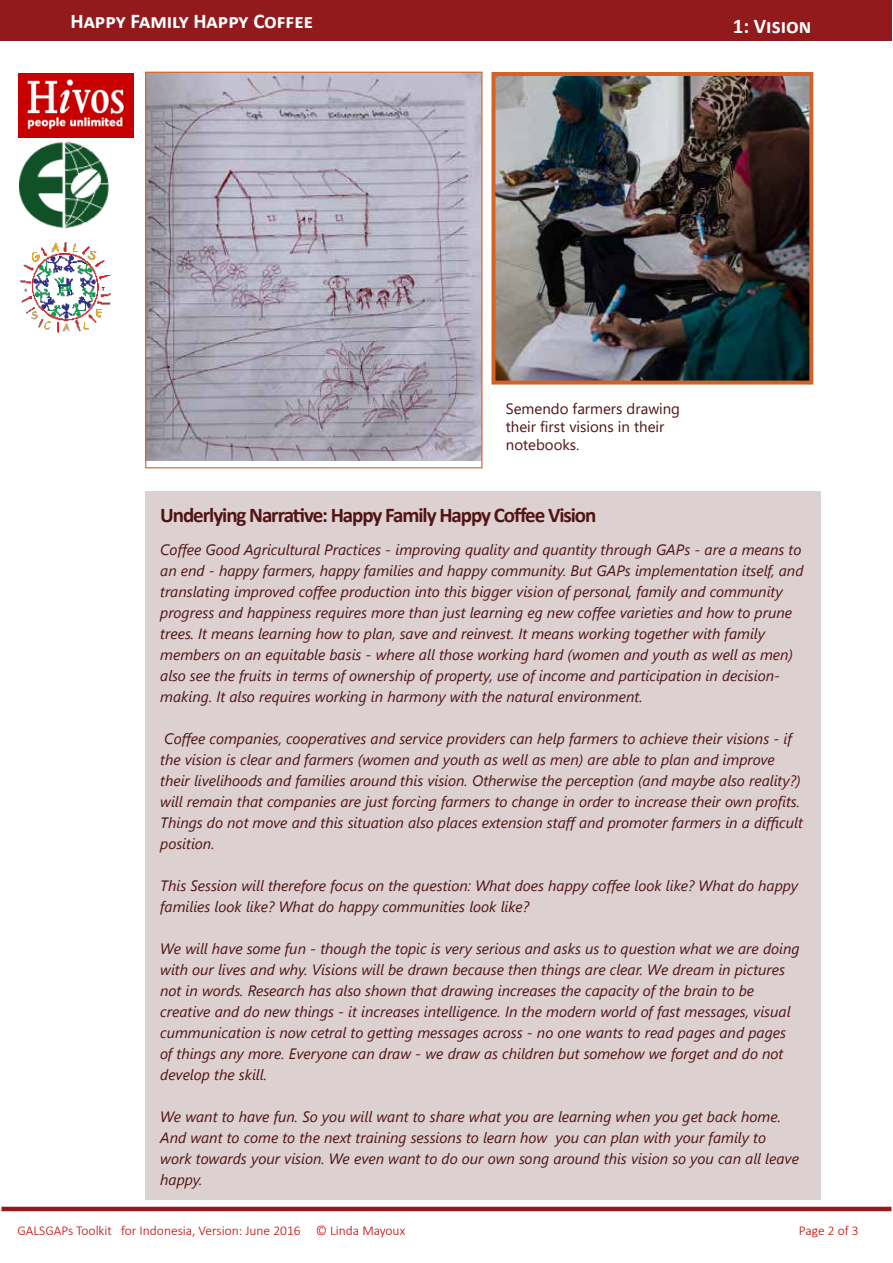
<style>
.page{position:relative;width:893px;height:1263px;background:#fff}
.page>*{position:absolute;margin:0;border:0;box-sizing:border-box;transform-origin:0 0}
.t1{font:700 21px "Calibri";letter-spacing:-.05em;color:#511314}
.t2{font:700 21px "Calibri";color:#fff}
.t3{font:italic 15px/21px "Segoe UI";color:#511314}
.t4{font:15px/18px "Segoe UI";color:#511314}
.t5{font:300 13.5px "Calibri";color:#c80000}
</style>
<div class="page">
<img style="left:18px;top:74px;width:115px;height:64px">
<img style="left:20px;top:242px;width:91px;height:91px">
<div style="left:0;top:0;width:891px;height:40px;background:#921a1c"></div>
<hr style="left:892px;top:0;width:1px;height:40px;background:#921a1c">
<hr style="left:2px;top:1207px;width:889px;height:4px;background:#921a1c">
<img style="left:20px;top:141px;width:90px;height:88px">
<img style="left:496px;top:77px;width:312px;height:303px">
<div style="left:491px;top:72px;width:322px;height:313px;border:4px solid #d46228"></div>
<img style="left:147px;top:74px;width:333px;height:387px">
<div style="left:145px;top:72px;width:337px;height:396px;border:1px solid #d46228"></div>
<div style="left:145px;top:491px;width:676px;height:709px;background:#dcd0d0"></div>
<h1 class="t2" style="left:70px;top:6px;width:244px">Happy Family Happy Coffee</h1>
<h1 class="t2" style="left:733px;top:11px;width:80px">1: Vision</h1>
<p class="t4" style="left:506px;top:399px;width:176px">Semendo farmers drawing their first visions in their notebooks.</p>
<h1 class="t1" style="left:160px;top:500px;width:438px">Underlying Narrative: Happy Family Happy Coffee Vision</h1>
<p class="t3" style="left:160px;top:538px;width:645px">Coffee Good Agricultural Practices - improving quality and quantity through GAPs - are a means to an end - happy farmers, happy families and happy community. But GAPs implementation itself, and translating improved coffee production into this bigger vision of personal, family and community progress and happiness requires more than just learning eg new coffee varieties and how to prune trees. It means learning how to plan, save and reinvest. It means working together with family members on an equitable basis - where all those working hard (women and youth as well as men) also see the fruits in terms of ownership of property, use of income and participation in decision&shy;making. It also requires working in harmony with the natural environment.</p>
<p class="t3" style="left:160px;top:727px;width:644px">Coffee companies, cooperatives and service providers can help farmers to achieve their visions - if the vision is clear and farmers (women and youth as well as men) are able to plan and improve their livelihoods and families around this vision. Otherwise the perception (and maybe also reality?) will remain that companies are just forcing farmers to change in order to increase their own profits.<br>Things do not move and this situation also places extension staff and promoter farmers in a difficult position.</p>
<p class="t3" style="left:160px;top:874px;width:639px">This Session will therefore focus on the question: What does happy coffee look like? What do happy families look like? What do happy communities look like?</p>
<p class="t3" style="left:160px;top:937px;width:641px">We will have some fun - though the topic is very serious and asks us to question what we are doing with our lives and why. Visions will be drawn because then things are clear. We dream in pictures not in words. Research has also shown that drawing increases the capacity of the brain to be creative and do new things - it increases intelligence. In the modern world of fast messages, visual cummunication is now cetral to getting messages across - no one wants to read pages and pages of things any more. Everyone can draw - we draw as children but somehow we forget and do not develop the skill.</p>
<p class="t3" style="left:160px;top:1105px;width:640px">We want to have fun. So you will want to share what you are learning when you get back home.<br>And want to come to the next training sessions to learn how you can plan with your family to work towards your vision. We even want to do our own song around this vision so you can all leave happy.</p>
<p class="t5" style="left:18px;top:1222px;width:389px">GALSGAPs Toolkit for Indonesia, Version: June 2016 © Linda Mayoux</p>
<p class="t5" style="left:799px;top:1222px;width:61px">Page 2 of 3</p>
</div>
